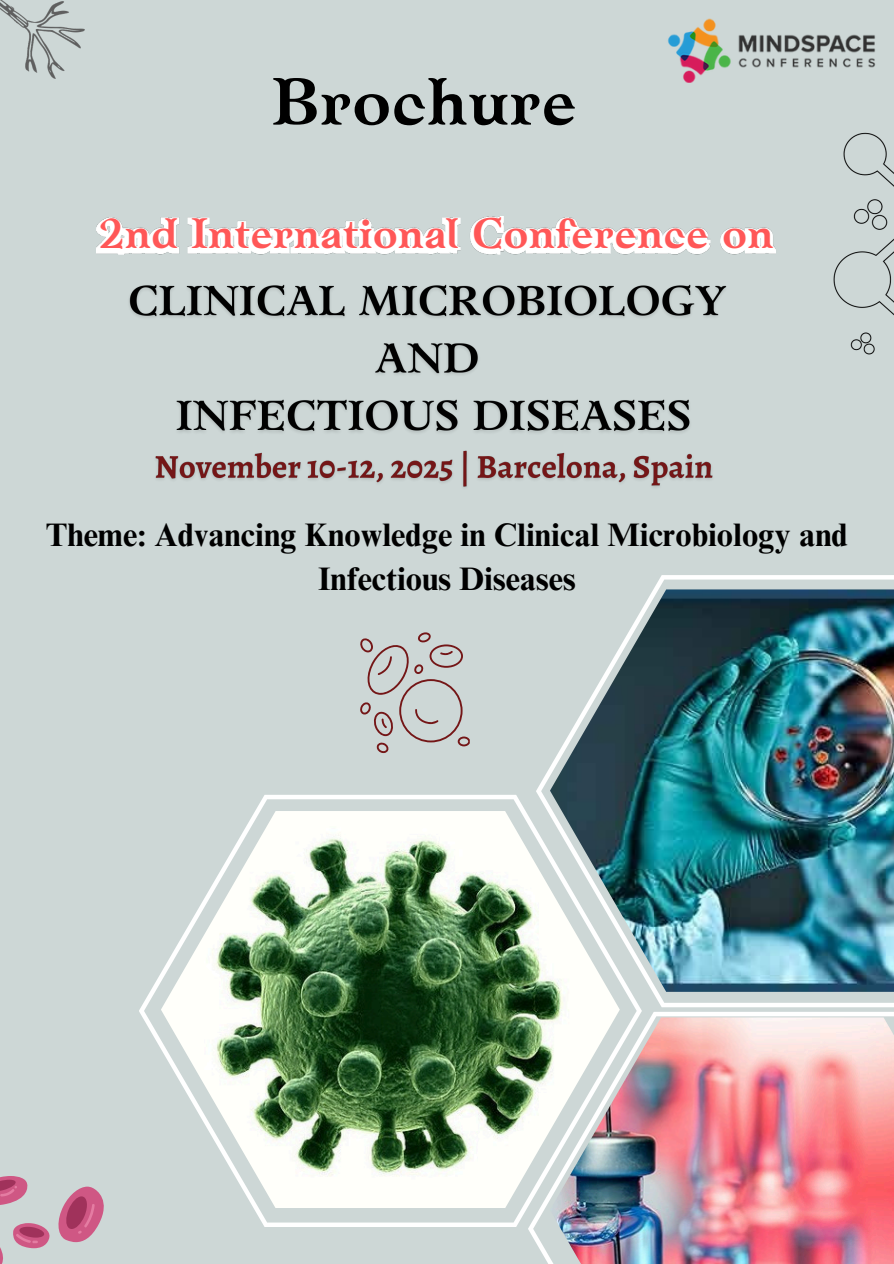
<style>
.page{position:relative;width:894px;height:1264px;background:#fff}
.page>*{position:absolute;margin:0;border:0;box-sizing:border-box;transform-origin:0 0}
.t1{font:700 66px "Zenaida";color:#000}
.t2{font:700 42.15px "Zenaida";color:#ff5757}
.t3{font:700 32.55px/43.8px "Times NRMT Pro";color:#000;text-align:center}
</style>
<div class="page">
<div style="left:0;top:0;width:893px;height:1263px;background:#cdd7d6"></div>
<svg style="left:139px;top:795px;width:502px;height:431px"></svg>
<img style="left:161px;top:811px;width:458px;height:396px">
<svg style="left:535px;top:575px;width:358px;height:432px"></svg>
<img style="left:550px;top:589px;width:343px;height:402px">
<svg style="left:0;top:1176px;width:104px;height:87px"></svg>
<img style="left:667px;top:19px;width:209px;height:64px">
<img style="left:0;top:0;width:84px;height:78px">
<svg style="left:360px;top:632px;width:109px;height:121px"></svg>
<img style="left:97px;top:216px;width:678px;height:38px">
<img style="left:528px;top:1011px;width:365px;height:252px">
<img style="left:833px;top:132px;width:60px;height:223px">
<img style="left:129px;top:284px;width:598px;height:204px">
<p class="t1" style="left:272px;top:60px;width:306px">Brochure</p>
<p class="t2" style="left:98px;top:207px;width:676px">2nd International Conference on</p>
<h2 class="t3" style="left:46px;top:517px;width:803px">Theme: Advancing Knowledge in Clinical Microbiology and<br>Infectious Diseases</h2>
</div>
